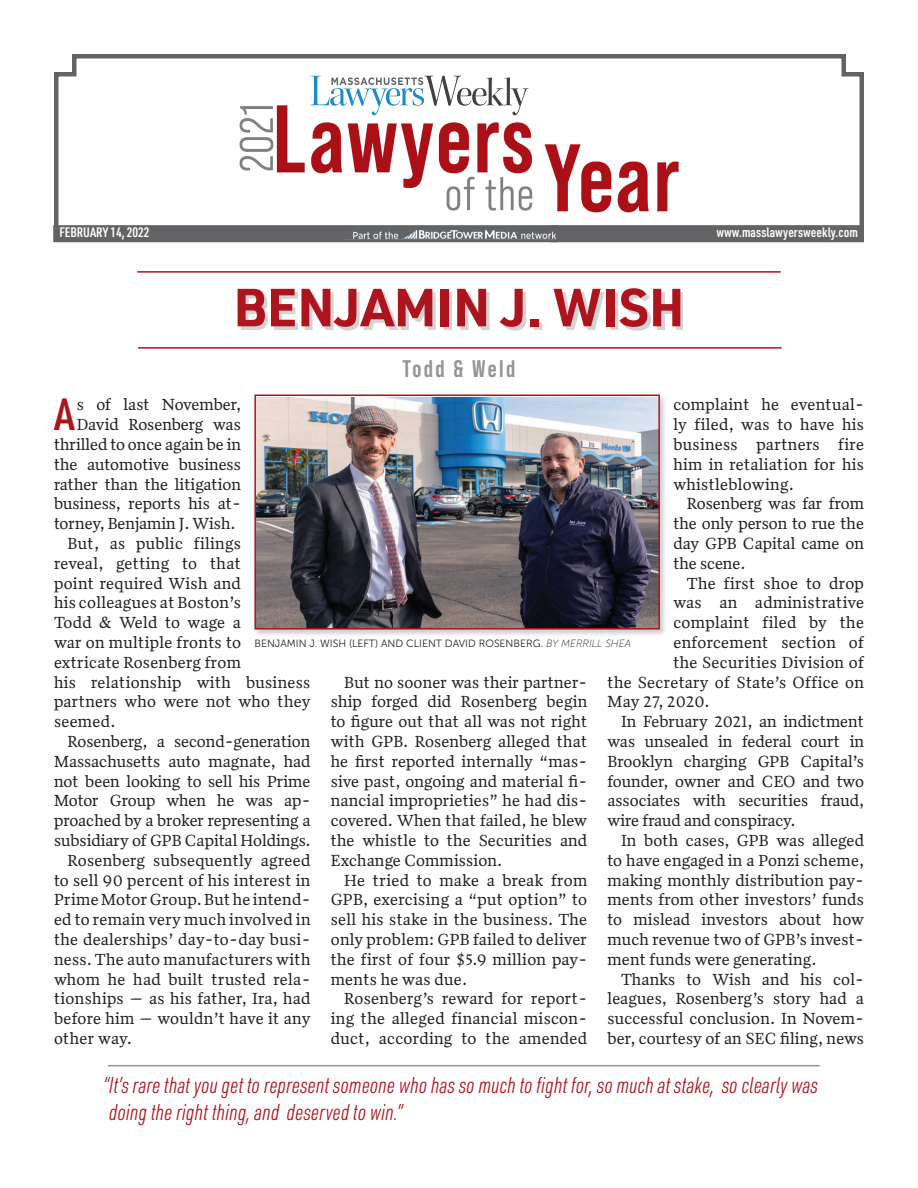
<style>
.page{position:relative;width:918px;height:1188px;background:#fff}
.page>*{position:absolute;margin:0;border:0;box-sizing:border-box;transform-origin:0 0}
.t1{font:700 52.5px "URWDIN";color:#ae141e}
.RagRight_noindent{font:600 44.25px "URWDIN Cond";color:#ae141e}
.t2{font:700 24px "Bebas Neue Pro";letter-spacing:.1em;color:#939598}
.t3{font:italic 300 22.5px/27px "URWDIN Cond";color:#ae141e}
.RagRight_noindent-2{font:16.5px/19.8px "Quiosco";letter-spacing:.01em;color:#231f20;text-align:justify}
.RagRight_noindent-3{font:600 13.5px "URWDIN Cond";color:#fff}
.t4{font:10.5px "Museo Sans 300";color:#231f20}
.s1{font-family:"Museo Sans 100";font-style:italic}
</style>
<div class="page">
<svg style="left:54px;top:54px;width:810px;height:171px"></svg>
<div style="left:551px;top:225px;width:313px;height:17px;background:#636366;border:2px solid #636366"></div>
<div style="left:253px;top:393px;width:414px;height:244px;background:#231f20;opacity:.22"></div>
<img style="left:257px;top:397px;width:400px;height:230px">
<div style="left:254px;top:394px;width:406px;height:236px;border:2px solid #ae141e"></div>
<div style="left:241px;top:291px;width:442px;height:39px;background:#231f20;opacity:.2"></div>
<hr style="left:137px;top:271px;width:644px;height:2px;background:#ae141e">
<hr style="left:138px;top:347px;width:644px;height:2px;background:#ae141e">
<img style="left:237px;top:104px;width:444px;height:112px">
<svg style="left:310px;top:76px;width:219px;height:39px"></svg>
<hr style="left:108px;top:1065px;width:712px;height:1px;background:#939598">
<div style="left:54px;top:226px;width:503px;height:15px;background:#636366"></div>
<img style="left:353px;top:230px;width:202px;height:9px">
<div style="left:53px;top:225px;width:505px;height:17px;border:2px solid #636366"></div>
<p class="RagRight_noindent-3" style="left:59px;top:223px;width:92px">FEBRUARY 14, 2022</p>
<p class="RagRight_noindent-3" style="left:716px;top:223px;width:143px">www.masslawyersweekly.com</p>
<p class="t1" style="left:233px;top:271px;width:453px">BENJAMIN J. WISH</p>
<p class="t2" style="left:403px;top:355px;width:114px">Todd &amp; Weld</p>
<p class="RagRight_noindent" style="left:55px;top:385px;width:21px">A</p>
<p class="RagRight_noindent-2" style="left:77px;top:395px;width:166px">s of last November,</p>
<p class="RagRight_noindent-2" style="left:673px;top:395px;width:192px">complaint he eventual&shy;ly filed, was to have his business partners fire him in retaliation for his whistleblowing.</p>
<p class="RagRight_noindent-2" style="left:673px;top:494px;width:192px;text-indent:14px">Rosenberg was far from the only person to rue the day GPB Capital came on the scene.</p>
<p class="RagRight_noindent-2" style="left:687px;top:573px;width:179px">The first shoe to drop</p>
<p class="RagRight_noindent-2" style="left:673px;top:593px;width:192px">was an administrative</p>
<p class="RagRight_noindent-2" style="left:673px;top:613px;width:192px">complaint filed by the</p>
<p class="RagRight_noindent-2" style="left:673px;top:633px;width:192px">enforcement section of</p>
<p class="RagRight_noindent-2" style="left:673px;top:652px;width:192px">the Securities Division of</p>
<p class="RagRight_noindent-2" style="left:608px;top:672px;width:258px">the Secretary of State’s Office on</p>
<p class="RagRight_noindent-2" style="left:608px;top:692px;width:104px">May 27, 2020.</p>
<p class="RagRight_noindent-2" style="left:608px;top:712px;width:258px;text-indent:14px">In February 2021, an indictment was unsealed in federal court in Brooklyn charging GPB Capital’s founder, owner and CEO and two associates with securities fraud, wire fraud and conspiracy.</p>
<p class="RagRight_noindent-2" style="left:608px;top:831px;width:258px;text-indent:14px">In both cases, GPB was alleged to have engaged in a Ponzi scheme, making monthly distribution pay&shy;ments from other investors’ funds to mislead investors about how much revenue two of GPB’s invest&shy;ment funds were generating.</p>
<p class="RagRight_noindent-2" style="left:608px;top:969px;width:258px;text-indent:14px">Thanks to Wish and his col&shy;leagues, Rosenberg’s story had a successful conclusion. In Novem&shy;ber, courtesy of an SEC filing, news</p>
<p class="RagRight_noindent-2" style="left:77px;top:415px;width:166px">David Rosenberg was</p>
<p class="RagRight_noindent-2" style="left:54px;top:435px;width:188px">thrilled to once again be in</p>
<p class="RagRight_noindent-2" style="left:54px;top:454px;width:188px">the automotive business</p>
<p class="RagRight_noindent-2" style="left:54px;top:474px;width:188px">rather than the litigation</p>
<p class="RagRight_noindent-2" style="left:54px;top:494px;width:188px">business, reports his at-</p>
<p class="RagRight_noindent-2" style="left:54px;top:514px;width:183px">torney, Benjamin J. Wish.</p>
<p class="RagRight_noindent-2" style="left:54px;top:534px;width:258px;text-align:left;text-indent:14px">But, as public filings<br>reveal, getting to that<br>point required Wish and<br>his colleagues at Boston’s<br>Todd &amp; Weld to wage a<br>war on multiple fronts to extricate Rosenberg from<br>his relationship with business partners who were not who they seemed.</p>
<p class="RagRight_noindent-2" style="left:54px;top:732px;width:258px;text-indent:14px">Rosenberg, a second-generation Massachusetts auto magnate, had not been looking to sell his Prime Motor Group when he was ap&shy;proached by a broker representing a subsidiary of GPB Capital Holdings.</p>
<p class="RagRight_noindent-2" style="left:54px;top:850px;width:258px;text-indent:14px">Rosenberg subsequently agreed to sell 90 percent of his interest in Prime Motor Group. But he intend&shy;ed to remain very much involved in the dealerships’ day-to-day busi&shy;ness. The auto manufacturers with whom he had built trusted rela&shy;tionships — as his father, Ira, had before him — wouldn’t have it any other way.</p>
<p class="t4" style="left:254px;top:638px;width:378px">BENJAMIN J. WISH (LEFT) AND CLIENT DAVID ROSENBERG. <span class="s1">BY MERRILL SHEA</span></p>
<p class="RagRight_noindent-2" style="left:331px;top:672px;width:258px;text-indent:14px">But no sooner was their partner&shy;ship forged did Rosenberg begin to figure out that all was not right with GPB. Rosenberg alleged that he first reported internally “mas&shy;sive past, ongoing and material fi&shy;nancial improprieties” he had dis&shy;covered. When that failed, he blew the whistle to the Securities and Exchange Commission.</p>
<p class="RagRight_noindent-2" style="left:331px;top:870px;width:258px;text-indent:14px">He tried to make a break from GPB, exercising a “put option” to sell his stake in the business. The only problem: GPB failed to deliver the first of four $5.9 million pay&shy;ments he was due.</p>
<p class="RagRight_noindent-2" style="left:331px;top:989px;width:258px;text-indent:14px">Rosenberg’s reward for report&shy;ing the alleged financial miscon&shy;duct, according to the amended</p>
<p class="t3" style="left:104px;top:1071px;width:716px">“It’s rare that you get to represent someone who has so much to fight for, so much at stake, so clearly was doing the right thing, and deserved to win.”</p>
</div>
